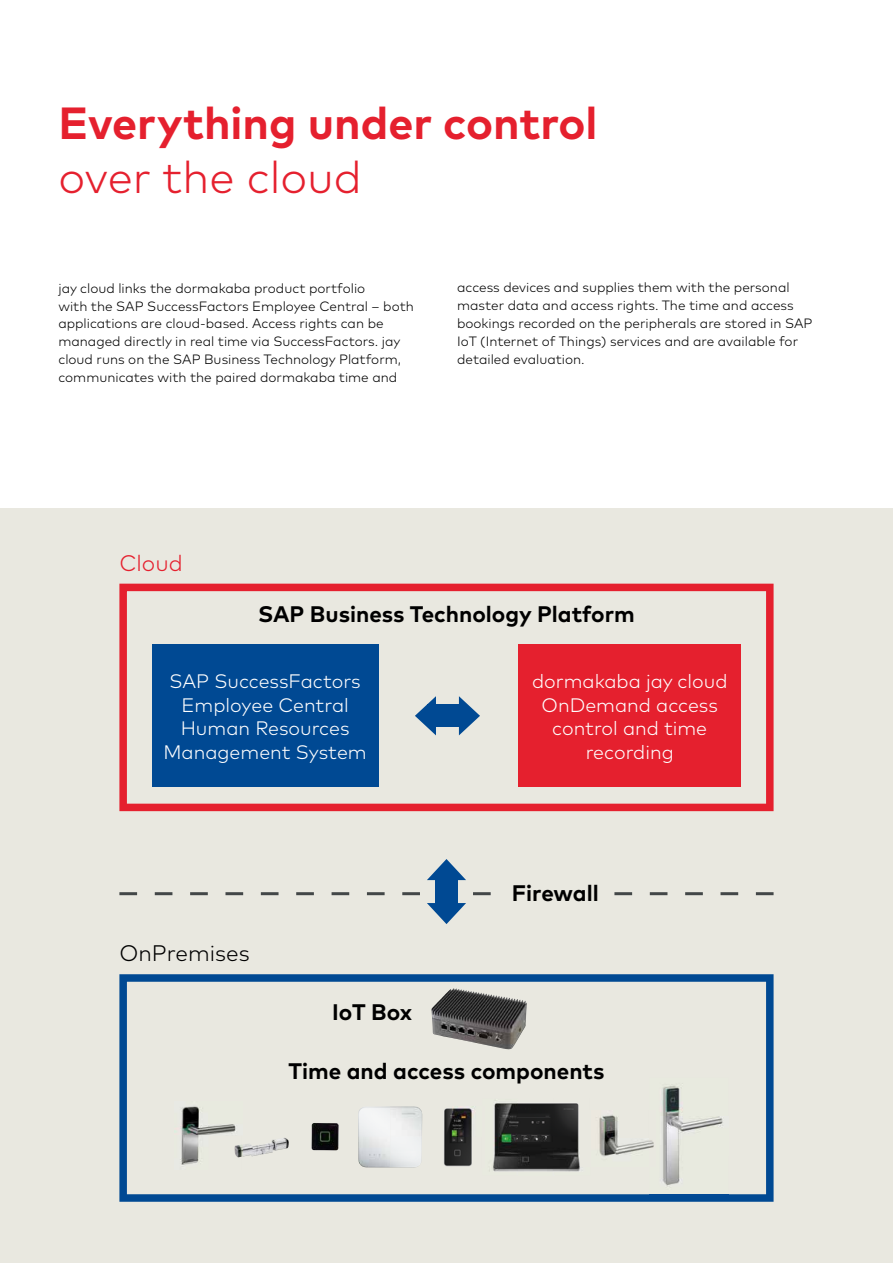
<style>
.page{position:relative;width:893px;height:1263px;background:#fff}
.page>*{position:absolute;margin:0;border:0;box-sizing:border-box;transform-origin:0 0}
.t1{font:700 45px "Mark Pro";color:#e5202e}
.t2{font:300 45px "Mark Pro";color:#e5202e}
.t3{font:700 22.5px "Mark Pro";color:#000}
.t4{font:300 22.5px "Mark Pro";color:#000}
.t5{font:300 22.5px "Mark Pro";color:#e5202e}
.t6{font:300 19.5px/23.4px "Mark Pro";color:#fff;text-align:center}
.t7{font:300 13.5px/18px "Mark Pro";color:#000}
</style>
<div class="page">
<div style="left:0;top:508px;width:893px;height:755px;background:#e9e8e0"></div>
<hr style="left:119px;top:892px;width:18px;height:3px;background:#434748">
<hr style="left:155px;top:892px;width:17px;height:3px;background:#434748">
<hr style="left:190px;top:892px;width:18px;height:3px;background:#434748">
<hr style="left:225px;top:892px;width:18px;height:3px;background:#434748">
<hr style="left:261px;top:892px;width:18px;height:3px;background:#434748">
<hr style="left:296px;top:892px;width:18px;height:3px;background:#434748">
<hr style="left:332px;top:892px;width:17px;height:3px;background:#434748">
<hr style="left:367px;top:892px;width:18px;height:3px;background:#434748">
<hr style="left:402px;top:892px;width:18px;height:3px;background:#434748">
<hr style="left:473px;top:892px;width:18px;height:3px;background:#434748">
<hr style="left:614px;top:892px;width:18px;height:3px;background:#434748">
<hr style="left:650px;top:892px;width:17px;height:3px;background:#434748">
<hr style="left:685px;top:892px;width:18px;height:3px;background:#434748">
<hr style="left:720px;top:892px;width:18px;height:3px;background:#434748">
<hr style="left:756px;top:892px;width:18px;height:3px;background:#434748">
<div style="left:435px;top:872px;width:23px;height:39px;background:#004993"></div>
<svg style="left:427px;top:859px;width:39px;height:21px"></svg>
<svg style="left:427px;top:903px;width:39px;height:21px"></svg>
<svg style="left:119px;top:974px;width:655px;height:228px"></svg>
<img style="left:482px;top:1099px;width:108px;height:76px">
<img style="left:358px;top:1106px;width:127px;height:61px">
<img style="left:580px;top:1111px;width:75px;height:56px">
<img style="left:243px;top:1138px;width:46px;height:18px">
<img style="left:649px;top:1077px;width:79px;height:39px">
<img style="left:655px;top:1116px;width:73px;height:39px">
<img style="left:649px;top:1155px;width:79px;height:40px">
<img style="left:175px;top:1101px;width:68px;height:69px">
<svg style="left:234px;top:1144px;width:9px;height:13px"></svg>
<img style="left:311px;top:1123px;width:28px;height:27px">
<img style="left:431px;top:988px;width:96px;height:62px">
<svg style="left:119px;top:584px;width:655px;height:227px"></svg>
<h1 class="t1" style="left:58px;top:89px;width:541px">Everything under control</h1>
<h1 class="t2" style="left:58px;top:144px;width:305px">over the cloud</h1>
<p class="t7" style="left:58px;top:278px;width:357px">jay cloud links the dormakaba product portfolio<br>with the SAP SuccessFactors Employee Central – both applications are cloud-based. Access rights can be managed directly in real time via SuccessFactors. jay cloud runs on the SAP Business Technology Platform, communicates with the paired dormakaba time and</p>
<p class="t7" style="left:457px;top:278px;width:357px">access devices and supplies them with the personal master data and access rights. The time and access bookings recorded on the peripherals are stored in SAP IoT (Internet of Things) services and are available for detailed evaluation.</p>
<h2 class="t5" style="left:119px;top:546px;width:65px">Cloud</h2>
<h2 class="t3" style="left:258px;top:597px;width:378px">SAP Business Technology Platform</h2>
<h3 class="t6" style="left:163px;top:668px;width:205px">SAP SuccessFactors<br>Employee Central<br>Human Resources<br>Management System</h3>
<h3 class="t6" style="left:532px;top:668px;width:197px">dormakaba jay cloud<br>OnDemand access control and time recording</h3>
<h2 class="t4" style="left:119px;top:937px;width:132px">OnPremises</h2>
<h2 class="t3" style="left:332px;top:995px;width:81px">IoT Box</h2>
<h2 class="t3" style="left:512px;top:876px;width:88px">Firewall</h2>
<h2 class="t3" style="left:288px;top:1054px;width:318px">Time and access components</h2>
</div>
